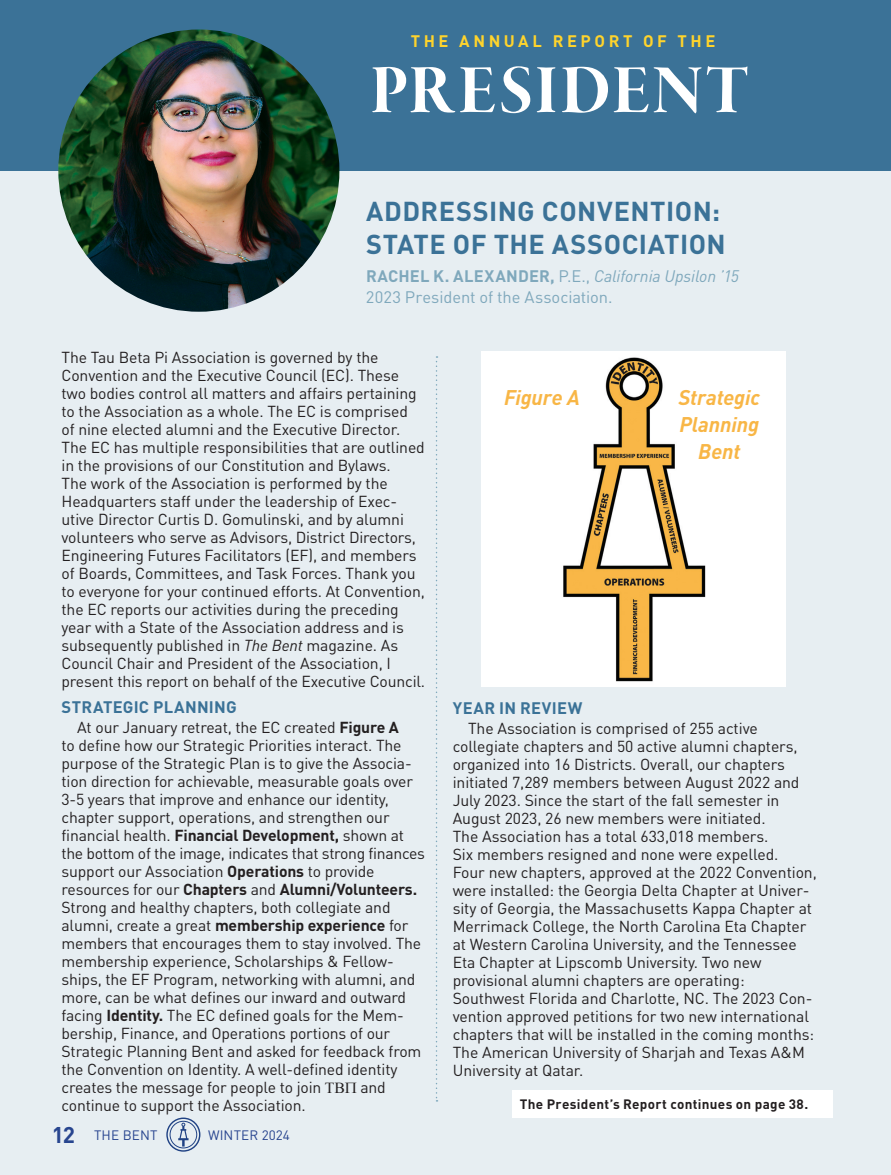
<style>
.page{position:relative;width:891px;height:1175px;background:#fff}
.page>*{position:absolute;margin:0;border:0;box-sizing:border-box;transform-origin:0 0}
.t1{font:72px "Garamond Premr Pro Bd Disp";letter-spacing:.04em;color:#fff}
.t2{font:700 27px/32.4px "DIN Pro";letter-spacing:.02em;color:#3b7297}
.t3{font:italic 700 21px/27px "DIN Pro";letter-spacing:-.005em;color:#f8b646;text-align:center}
.t4{font:16.5px/21px "DIN Pro";letter-spacing:-.005em;color:#7fa8bc}
.t5{font:700 16.5px "DIN Pro";letter-spacing:.015em;color:#3b7297}
.t6{font:700 16.5px "DIN Pro";letter-spacing:.21em;color:#ffd42c}
.t7{font:15.75px/18px "DIN Pro";letter-spacing:-.005em;color:#231f20}
.t8{font:700 13.5px "DIN Pro";letter-spacing:.025em;color:#231f20}
.t9{font:13.5px "DIN Pro";letter-spacing:.01em;color:#253f8e}
.s1{font-weight:700}
.s2{font-style:italic}
.s3{font-weight:700;font-size:22.5px}
</style>
<div class="page">
<div style="left:0;top:169px;width:891px;height:1005px;background:#e7eef2"></div>
<div style="left:0;top:0;width:891px;height:171px;background:#3b7297"></div>
<svg style="left:436px;top:356px;width:2px;height:745px"></svg>
<div style="left:513px;top:1090px;width:320px;height:27px;background:#fff"></div>
<img style="left:58px;top:29px;width:281px;height:283px">
<div style="left:481px;top:351px;width:305px;height:335px;background:#fff"></div>
<img style="left:563px;top:357px;width:143px;height:325px">
<div style="left:166px;top:1117px;width:34px;height:34px;border:1px solid #204284;border-radius:50%"></div>
<div style="left:170px;top:1121px;width:27px;height:27px;border:1px solid #204284;border-radius:50%"></div>
<svg style="left:178px;top:1122px;width:11px;height:24px"></svg>
<p class="t6" style="left:411px;top:27px;width:306px">THE ANNUAL REPORT OF THE</p>
<p class="t1" style="left:370px;top:51px;width:380px">PRESIDENT</p>
<p class="t2" style="left:366px;top:192px;width:361px">ADDRESSING CONVENTION:<br>STATE OF THE ASSOCIATION</p>
<p class="t4" style="left:366px;top:263px;width:375px"><span class="s1">RACHEL K. ALEXANDER,</span> P.E., <span class="s2">California Upsilon ’15<br></span>2023 President of the Association.</p>
<p class="t7" style="left:62px;top:347px;width:365px">The Tau Beta Pi Association is governed by the Convention and the Executive Council (EC). These two bodies control all matters and affairs pertaining to the Association as a whole. The EC is comprised<br>of nine elected alumni and the Executive Director.<br>The EC has multiple responsibilities that are outlined in the provisions of our Constitution and Bylaws.<br>The work of the Association is performed by the Headquarters staff under the leadership of Exec&shy;utive Director Curtis D. Gomulinski, and by alumni volunteers who serve as Advisors, District Directors, Engineering Futures Facilitators (EF), and members of Boards, Committees, and Task Forces. Thank you to everyone for your continued efforts. At Convention, the EC reports our activities during the preceding year with a State of the Association address and is subsequently published in <span class="s2">The Bent</span> magazine. As Council Chair and President of the Association, I present this report on behalf of the Executive Council.</p>
<p class="t5" style="left:62px;top:693px;width:177px">STRATEGIC PLANNING</p>
<p class="t7" style="left:62px;top:717px;width:365px;text-indent:16px">At our January retreat, the EC created <span class="s1">Figure A<br></span>to define how our Strategic Priorities interact. The purpose of the Strategic Plan is to give the Associa&shy;tion direction for achievable, measurable goals over 3-5 years that improve and enhance our identity, chapter support, operations, and strengthen our financial health. <span class="s1">Financial Development,</span> shown at the bottom of the image, indicates that strong finances support our Association <span class="s1">Operations</span> to provide resources for our <span class="s1">Chapters</span> and <span class="s1">Alumni/Volunteers.<br></span>Strong and healthy chapters, both collegiate and alumni, create a great <span class="s1">membership experience</span> for members that encourages them to stay involved. The membership experience, Scholarships &amp; Fellow&shy;ships, the EF Program, networking with alumni, and more, can be what defines our inward and outward facing <span class="s1">Identity.</span> The EC defined goals for the Mem&shy;bership, Finance, and Operations portions of our Strategic Planning Bent and asked for feedback from the Convention on Identity. A well-defined identity creates the message for people to join</p>
<p class="t7" style="left:361px;top:1077px;width:27px">and</p>
<p class="t7" style="left:62px;top:1095px;width:246px">continue to support the Association.</p>
<p class="t9" style="left:52px;top:1124px;width:107px"><span class="s3">12</span> THE BENT</p>
<p class="t9" style="left:208px;top:1124px;width:83px">WINTER 2024</p>
<p class="t3" style="left:504px;top:381px;width:77px">Figure A</p>
<p class="t3" style="left:679px;top:381px;width:83px">Strategic<br>Planning<br>Bent</p>
<p class="t5" style="left:453px;top:694px;width:131px">YEAR IN REVIEW</p>
<p class="t7" style="left:453px;top:718px;width:366px;text-indent:15px">The Association is comprised of 255 active collegiate chapters and 50 active alumni chapters, organized into 16 Districts. Overall, our chapters initiated 7,289 members between August 2022 and July 2023. Since the start of the fall semester in August 2023, 26 new members were initiated.<br>The Association has a total 633,018 members.<br>Six members resigned and none were expelled.<br>Four new chapters, approved at the 2022 Convention, were installed: the Georgia Delta Chapter at Univer&shy;sity of Georgia, the Massachusetts Kappa Chapter at Merrimack College, the North Carolina Eta Chapter at Western Carolina University, and the Tennessee Eta Chapter at Lipscomb University. Two new provisional alumni chapters are operating:<br>Southwest Florida and Charlotte, NC. The 2023 Con&shy;vention approved petitions for two new international chapters that will be installed in the coming months:<br>The American University of Sharjah and Texas A&amp;M University at Qatar.</p>
<p class="t8" style="left:520px;top:1092px;width:290px">The President’s Report continues on page 38.</p>
</div>
